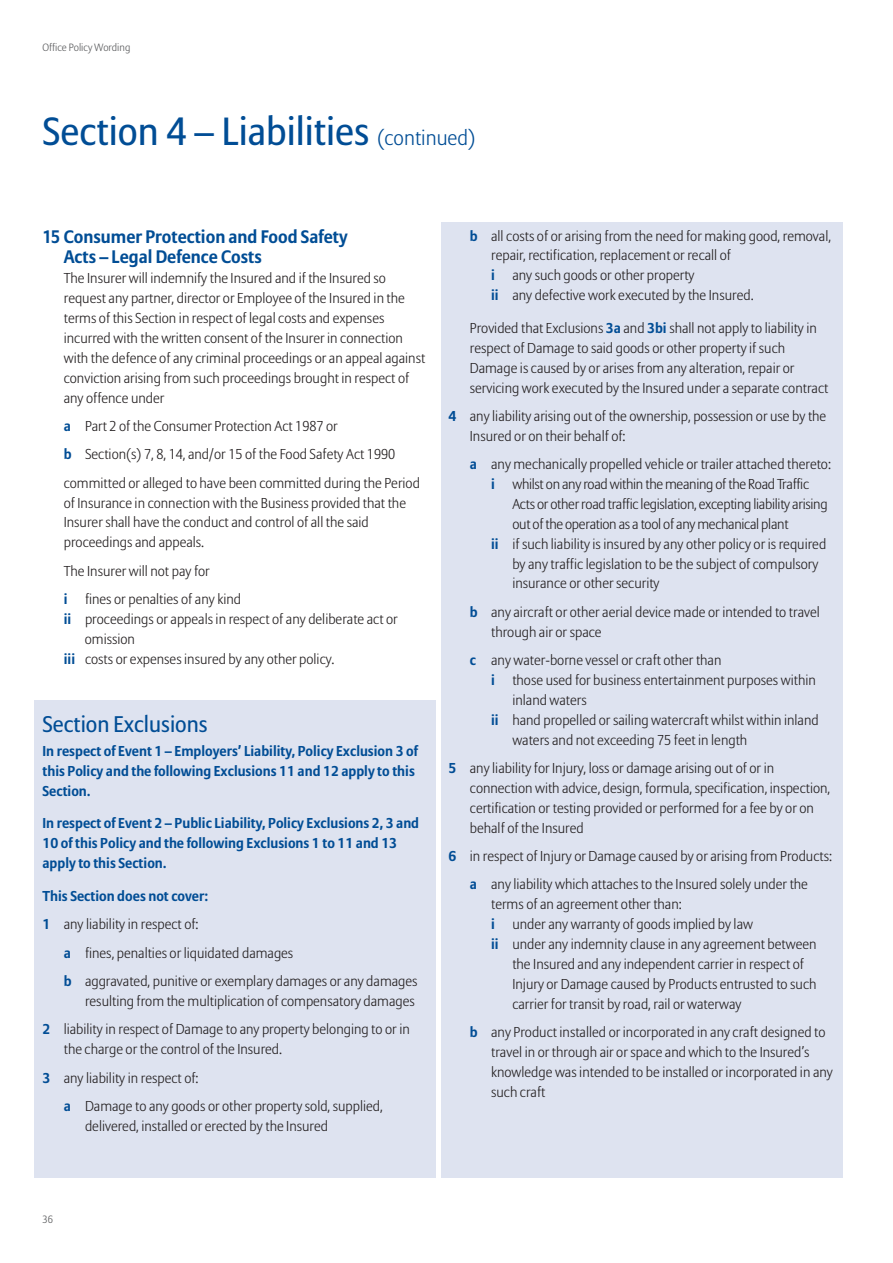
<style>
.page{position:relative;width:893px;height:1263px;background:#fff}
.page>*{position:absolute;margin:0;border:0;box-sizing:border-box;transform-origin:0 0}
.t1{font:39px "Allianz Sans";color:#014d95}
.t2{font:22.5px "Allianz Sans";color:#014d95}
.t3{font:700 18px/20px "Allianz Sans";color:#014d95;scale:.95 1}
.t4{font:300 14.25px/20px "Allianz Sans";color:#231f20}
.t5{font:700 14.25px/20px "Allianz Sans";color:#014d95}
.t6{font:300 14.25px "Allianz Sans";letter-spacing:-.02em;color:#231f20}
.t7{font:300 10.5px "Allianz Sans";color:#57585a}
.s1{font-weight:300;font-size:21px}
.s2{font-weight:700;color:#014d95}
</style>
<div class="page">
<div style="left:34px;top:700px;width:402px;height:478px;background:#dee3f0"></div>
<div style="left:441px;top:223px;width:402px;height:955px;background:#dee3f0"></div>
<p class="t7" style="left:43px;top:43px;width:89px">Office Policy Wording</p>
<h1 class="t1" style="left:43px;top:115px;width:434px">Section 4 – Liabilities <span class="s1">(continued)</span></h1>
<p class="t3" style="left:64px;top:229px;width:300px;text-indent:-21px">15 Consumer Protection and Food Safety<br>Acts – Legal Defence Costs</p>
<p class="t4" style="left:64px;top:269px;width:363px">The Insurer will indemnify the Insured and if the Insured so request any partner, director or Employee of the Insured in the terms of this Section in respect of legal costs and expenses incurred with the written consent of the Insurer in connection with the defence of any criminal proceedings or an appeal against conviction arising from such proceedings brought in respect of any offence under</p>
<p class="t4" style="left:64px;top:413px;width:358px;line-height:28.3px"><span class="s2">a</span> Part 2 of the Consumer Protection Act 1987 or<br><span class="s2">b</span> Section(s) 7, 8, 14, and/or 15 of the Food Safety Act 1990 committed or alleged to have been committed during the Period</p>
<p class="t4" style="left:64px;top:494px;width:344px">of Insurance in connection with the Business provided that the<br>Insurer shall have the conduct and control of all the said proceedings and appeals.</p>
<p class="t4" style="left:64px;top:558px;width:179px;line-height:28.3px">The Insurer will not pay for<br><span class="s2">i</span> fines or penalties of any kind</p>
<p class="t4" style="left:64px;top:610px;width:336px"><span class="s2">ii</span> proceedings or appeals in respect of any deliberate act or</p>
<p class="t4" style="left:85px;top:630px;width:52px">omission</p>
<p class="t4" style="left:64px;top:650px;width:272px"><span class="s2">iii</span> costs or expenses insured by any other policy.</p>
<h2 class="t2" style="left:43px;top:715px;width:167px">Section Exclusions</h2>
<p class="t5" style="left:43px;top:742px;width:377px">In respect of Event 1 – Employers’ Liability, Policy Exclusion 3 of this Policy and the following Exclusions 11 and 12 apply to this<br>Section.</p>
<p class="t5" style="left:43px;top:815px;width:378px">In respect of Event 2 – Public Liability, Policy Exclusions 2, 3 and<br>10 of this Policy and the following Exclusions 1 to 11 and 13 apply to this Section.</p>
<p class="t5" style="left:43px;top:887px;width:167px">This Section does not cover:</p>
<p class="t4" style="left:43px;top:915px;width:157px"><span class="s2">1</span> any liability in respect of:</p>
<p class="t4" style="left:64px;top:944px;width:231px"><span class="s2">a</span> fines, penalties or liquidated damages</p>
<p class="t4" style="left:64px;top:972px;width:355px"><span class="s2">b</span> aggravated, punitive or exemplary damages or any damages</p>
<p class="t4" style="left:43px;top:988px;width:374px;line-height:28.3px;text-indent:43px">resulting from the multiplication of compensatory damages<br><span class="s2">2</span> liability in respect of Damage to any property belonging to or in</p>
<p class="t4" style="left:43px;top:1036px;width:241px;line-height:28.3px;text-indent:21px">the charge or the control of the Insured.<br><span class="s2">3</span> any liability in respect of:</p>
<p class="t4" style="left:85px;top:1097px;width:299px;text-indent:-21px"><span class="s2">a</span> Damage to any goods or other property sold, supplied, delivered, installed or erected by the Insured</p>
<p class="t4" style="left:491px;top:227px;width:341px;text-indent:-21px"><span class="s2">b</span> all costs of or arising from the need for making good, removal, repair, rectification, replacement or recall of<br><span class="s2">i</span> any such goods or other property<br><span class="s2">ii</span> any defective work executed by the Insured.</p>
<p class="t4" style="left:470px;top:319px;width:360px">Provided that Exclusions <span class="s2">3a</span> and <span class="s2">3bi</span> shall not apply to liability in respect of Damage to said goods or other property if such Damage is caused by or arises from any alteration, repair or servicing work executed by the Insured under a separate contract</p>
<p class="t4" style="left:470px;top:407px;width:358px;text-indent:-21px"><span class="s2">4</span> any liability arising out of the ownership, possession or use by the<br>Insured or on their behalf of:</p>
<p class="t4" style="left:470px;top:455px;width:363px;text-align:center"><span class="s2">a</span> any mechanically propelled vehicle or trailer attached thereto: <span class="s2">i</span> whilst on any road within the meaning of the Road Traffic</p>
<p class="t6" style="left:512px;top:498px;width:317px">Acts or other road traffic legislation, excepting liability arising</p>
<p class="t6" style="left:512px;top:518px;width:278px">out of the operation as a tool of any mechanical plant</p>
<p class="t4" style="left:491px;top:535px;width:337px"><span class="s2">ii</span> if such liability is insured by any other policy or is required</p>
<p class="t4" style="left:512px;top:555px;width:308px">by any traffic legislation to be the subject of compulsory</p>
<p class="t4" style="left:512px;top:575px;width:149px">insurance or other security</p>
<p class="t4" style="left:491px;top:603px;width:330px;text-indent:-21px"><span class="s2">b</span> any aircraft or other aerial device made or intended to travel through air or space</p>
<p class="t4" style="left:470px;top:651px;width:253px"><span class="s2">c</span> any water-borne vessel or craft other than</p>
<p class="t4" style="left:491px;top:671px;width:326px"><span class="s2">i</span> those used for business entertainment purposes within</p>
<p class="t4" style="left:512px;top:691px;width:76px">inland waters</p>
<p class="t4" style="left:491px;top:711px;width:329px"><span class="s2">ii</span> hand propelled or sailing watercraft whilst within inland</p>
<p class="t4" style="left:512px;top:731px;width:236px">waters and not exceeding 75 feet in length</p>
<p class="t4" style="left:470px;top:759px;width:362px;text-indent:-21px"><span class="s2">5</span> any liability for Injury, loss or damage arising out of or in connection with advice, design, formula, specification, inspection, certification or testing provided or performed for a fee by or on behalf of the Insured</p>
<p class="t4" style="left:449px;top:843px;width:385px;line-height:28.3px;text-align:center"><span class="s2">6</span> in respect of Injury or Damage caused by or arising from Products: <span class="s2">a</span> any liability which attaches to the Insured solely under the</p>
<p class="t4" style="left:491px;top:895px;width:192px">terms of an agreement other than:</p>
<p class="t4" style="left:491px;top:915px;width:263px"><span class="s2">i</span> under any warranty of goods implied by law</p>
<p class="t4" style="left:491px;top:935px;width:327px"><span class="s2">ii</span> under any indemnity clause in any agreement between</p>
<p class="t4" style="left:512px;top:955px;width:293px">the Insured and any independent carrier in respect of</p>
<p class="t4" style="left:512px;top:975px;width:306px">Injury or Damage caused by Products entrusted to such</p>
<p class="t4" style="left:512px;top:995px;width:231px">carrier for transit by road, rail or waterway</p>
<p class="t4" style="left:491px;top:1023px;width:343px;text-indent:-21px"><span class="s2">b</span> any Product installed or incorporated in any craft designed to travel in or through air or space and which to the Insured’s knowledge was intended to be installed or incorporated in any such craft</p>
<p class="t7" style="left:43px;top:1215px;width:12px">36</p>
</div>
